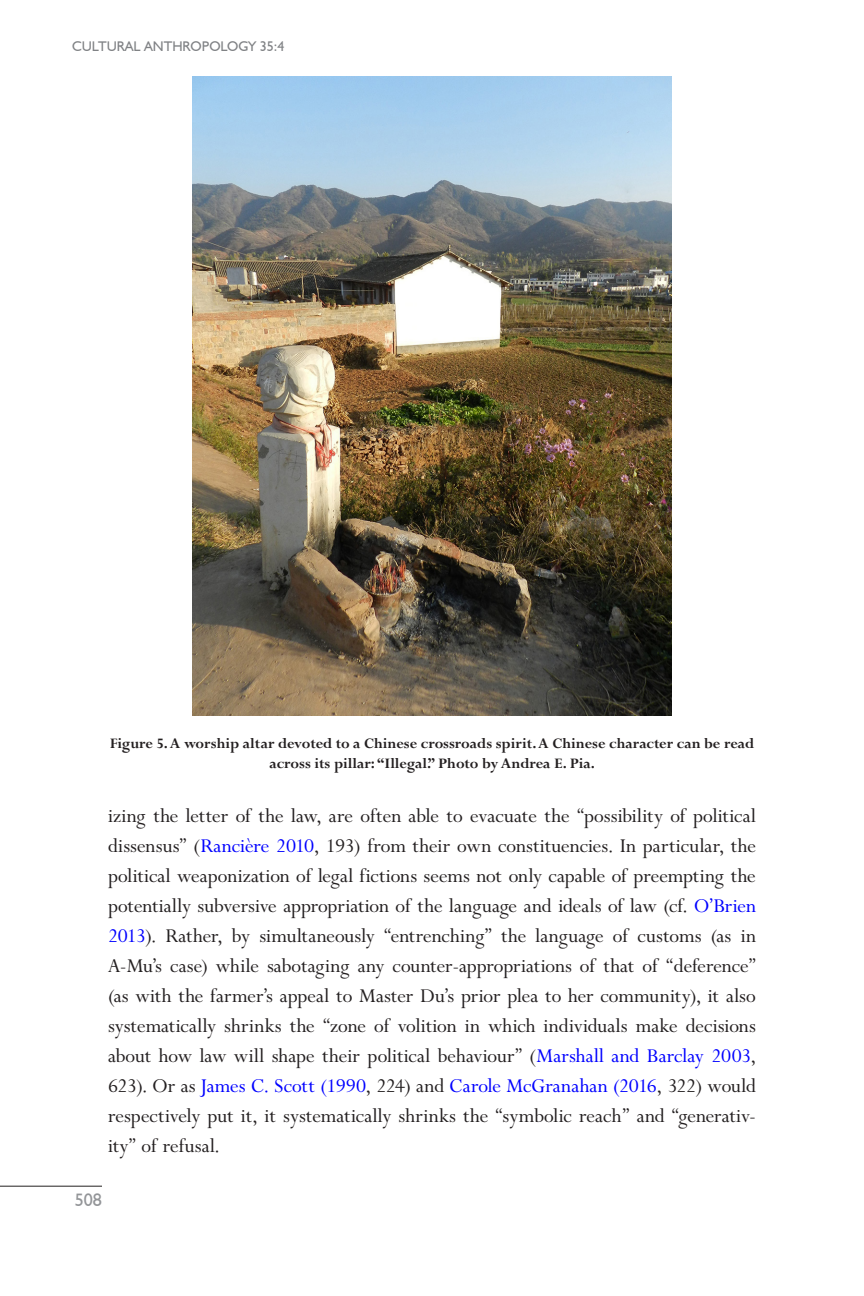
<style>
.page{position:relative;width:864px;height:1296px;background:#fff}
.page>*{position:absolute;margin:0;border:0;box-sizing:border-box;transform-origin:0 0}
.Regular_Paragraph{font:22px/30px "Perpetua MT Std";color:#231f20;text-align:justify}
.t1{font:18px "Humanist 521 BT";color:#939598}
.Figure_caption{font:700 16px/20px "Perpetua MT Std";color:#231f20;text-align:center}
.t2{font:14px "Humanist 521 BT";color:#808285}
.s1{color:#00f}
</style>
<div class="page">
<hr style="left:0;top:1186px;width:102px;height:1px;background:#231f20">
<img style="left:192px;top:76px;width:480px;height:640px">
<p class="t2" style="left:72px;top:37px;width:214px">CULTURAL ANTHROPOLOGY 35:4</p>
<p class="Figure_caption" style="left:110px;top:734px;width:646px">Figure 5. A worship altar devoted to a Chinese crossroads spirit. A Chinese character can be read across its pillar: “Illegal.” Photo by Andrea E. Pia.</p>
<p class="Regular_Paragraph" style="left:108px;top:801px;width:650px">izing the letter of the law, are often able to evacuate the “possibility of political dissensus” (<span class="s1">Rancière 2010</span>, 193) from their own constituencies. In particular, the political weaponization of legal fictions seems not only capable of preempting the potentially subversive appropriation of the language and ideals of law (cf. <span class="s1">O’Brien 2013</span>). Rather, by simultaneously “entrenching” the language of customs (as in A-Mu’s case) while sabotaging any counter-appropriations of that of “deference” (as with the farmer’s appeal to Master Du’s prior plea to her community), it also systematically shrinks the “zone of volition in which individuals make decisions about how law will shape their political behaviour” (<span class="s1">Marshall and Barclay 2003</span>, 623). Or as <span class="s1">James C. Scott (1990</span>, 224) and <span class="s1">Carole McGranahan (2016</span>, 322) would respectively put it, it systematically shrinks the “symbolic reach” and “generativ&shy;ity” of refusal.</p>
<p class="t1" style="left:75px;top:1188px;width:29px">508</p>
</div>
